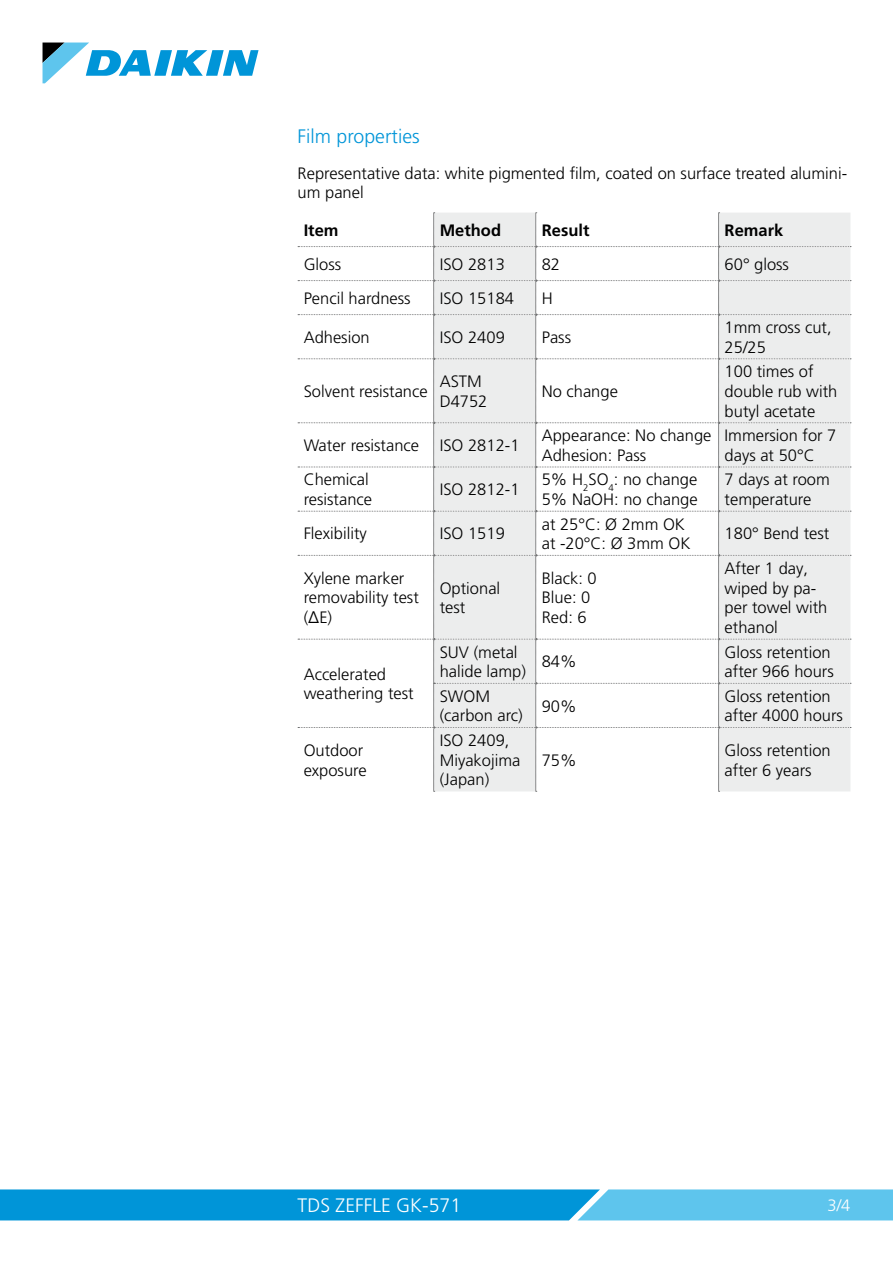
<style>
.page{position:relative;width:893px;height:1263px;background:#fff}
.page>*{position:absolute;margin:0;border:0;box-sizing:border-box;transform-origin:0 0}
.t1{font:300 19.5px "Frutiger LT Pro";color:#fff}
.t2{font:300 19.5px "Frutiger LT Pro";color:#0095d8}
.t3{font:300 16.5px/19.8px "Frutiger LT Pro";color:#000}
.t4{font:700 16.5px "Frutiger LT Pro";color:#000}
.t5{font:300 16.5px "Frutiger LT Pro";color:#fff}
</style>
<div class="page">
<svg style="left:43px;top:43px;width:216px;height:40px"></svg>
<svg style="left:0;top:1189px;width:893px;height:31px;background:#25a7df"></svg>
<svg style="left:298px;top:212px;width:553px;height:580px"></svg>
<p class="t2" style="left:298px;top:125px;width:124px">Film properties</p>
<p class="t3" style="left:298px;top:164px;width:551px;line-height:18.9px">Representative data: white pigmented film, coated on surface treated alumini&shy;um panel</p>
<p class="t4" style="left:304px;top:220px;width:36px">Item</p>
<p class="t4" style="left:440px;top:220px;width:63px">Method</p>
<p class="t4" style="left:542px;top:220px;width:49px">Result</p>
<p class="t4" style="left:725px;top:220px;width:60px">Remark</p>
<p class="t3" style="left:304px;top:254px;width:39px">Gloss</p>
<p class="t3" style="left:440px;top:254px;width:67px">ISO 2813</p>
<p class="t3" style="left:542px;top:254px;width:20px">82</p>
<p class="t3" style="left:725px;top:254px;width:66px">60° gloss</p>
<p class="t3" style="left:304px;top:288px;width:108px">Pencil hardness</p>
<p class="t3" style="left:440px;top:288px;width:76px">ISO 15184</p>
<p class="t3" style="left:542px;top:288px;width:13px">H</p>
<p class="t3" style="left:304px;top:327px;width:68px">Adhesion</p>
<p class="t3" style="left:440px;top:327px;width:67px">ISO 2409</p>
<p class="t3" style="left:542px;top:327px;width:31px">Pass</p>
<p class="t3" style="left:725px;top:318px;width:108px">1mm cross cut,<br>25/25</p>
<p class="t3" style="left:304px;top:381px;width:126px">Solvent resistance</p>
<p class="t3" style="left:440px;top:372px;width:49px">ASTM<br>D4752</p>
<p class="t3" style="left:542px;top:381px;width:78px">No change</p>
<p class="t3" style="left:725px;top:362px;width:114px">100 times of double rub with butyl acetate</p>
<p class="t3" style="left:304px;top:436px;width:217px">Water resistance ISO 2812-1</p>
<p class="t3" style="left:542px;top:426px;width:171px">Appearance: No change<br>Adhesion: Pass</p>
<p class="t3" style="left:725px;top:426px;width:113px">Immersion for 7 days at 50°C</p>
<p class="t3" style="left:304px;top:470px;width:70px">Chemical resistance</p>
<p class="t3" style="left:440px;top:480px;width:81px">ISO 2812-1</p>
<p class="t3" style="left:542px;top:470px;width:157px">5% H<sub>2</sub>SO<sub>4</sub>: no change<br>5% NaOH: no change</p>
<p class="t3" style="left:725px;top:470px;width:107px">7 days at room temperature</p>
<p class="t3" style="left:304px;top:524px;width:65px">Flexibility</p>
<p class="t3" style="left:440px;top:524px;width:67px">ISO 1519</p>
<p class="t3" style="left:542px;top:514px;width:150px">at 25°C: Ø 2mm OK at -20°C: Ø 3mm OK</p>
<p class="t3" style="left:725px;top:524px;width:106px">180° Bend test</p>
<p class="t3" style="left:304px;top:568px;width:117px">Xylene marker removability test (ΔE)</p>
<p class="t3" style="left:440px;top:578px;width:62px">Optional test</p>
<p class="t3" style="left:542px;top:568px;width:57px">Black: 0<br>Blue: 0<br>Red: 6</p>
<p class="t3" style="left:725px;top:558px;width:104px">After 1 day, wiped by pa&shy;per towel with ethanol</p>
<p class="t3" style="left:304px;top:664px;width:112px">Accelerated weathering test</p>
<p class="t3" style="left:440px;top:642px;width:88px">SUV (metal halide lamp)</p>
<p class="t3" style="left:542px;top:652px;width:36px">84%</p>
<p class="t3" style="left:725px;top:642px;width:111px">Gloss retention after 966 hours</p>
<p class="t3" style="left:440px;top:686px;width:85px">SWOM (carbon arc)</p>
<p class="t3" style="left:542px;top:696px;width:36px">90%</p>
<p class="t3" style="left:725px;top:686px;width:120px">Gloss retention after 4000 hours</p>
<p class="t3" style="left:304px;top:740px;width:64px">Outdoor exposure</p>
<p class="t3" style="left:440px;top:730px;width:82px">ISO 2409,<br>Miyakojima (Japan)</p>
<p class="t3" style="left:542px;top:750px;width:36px">75%</p>
<p class="t3" style="left:725px;top:740px;width:108px">Gloss retention after 6 years</p>
<p class="t1" style="left:298px;top:1194px;width:165px">TDS ZEFFLE GK-571</p>
<p class="t5" style="left:827px;top:1196px;width:24px">3/4</p>
</div>
